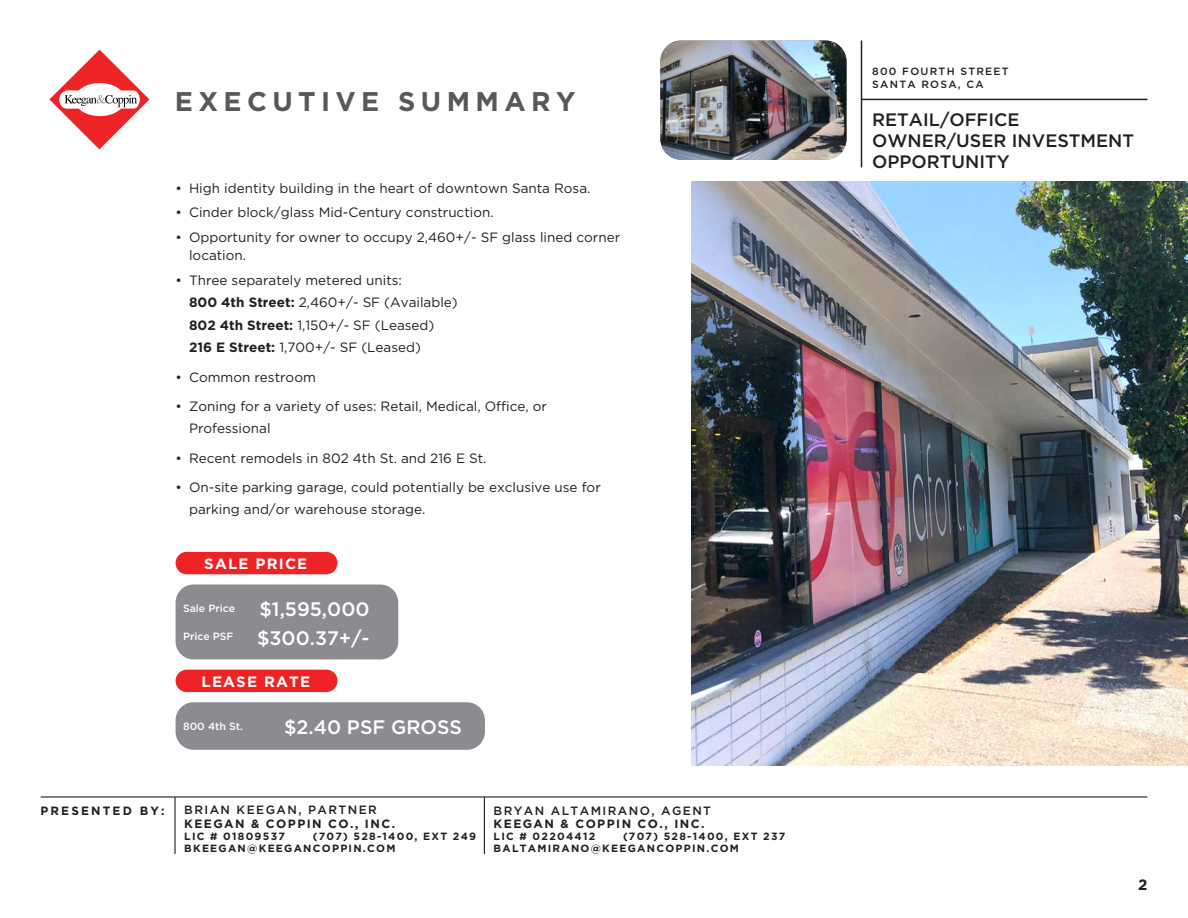
<style>
.page{position:relative;width:1188px;height:918px;background:#fff}
.page>*{position:absolute;margin:0;border:0;box-sizing:border-box;transform-origin:0 0}
.page_title{font:700 27px "Gotham";letter-spacing:.2em;color:#57585a}
.grey_table_-_lg_text{font:500 19.5px "Gotham";color:#fff}
.t1{font:500 18px/21px "Gotham";color:#231f20}
.table_header{font:700 15px "Gotham";letter-spacing:.08em;color:#fff}
.t2{font:700 15px "Gotham";color:#231f20}
.t3{font:13.5px/22.5px "Gotham";color:#231f20}
.t4{font:700 12px "Gotham";letter-spacing:.12em;color:#231f20}
.t5{font:500 12px "Gotham";letter-spacing:.12em;color:#231f20}
.t6{font:700 12px "Gotham";letter-spacing:.18em;color:#231f20}
.t7{font:700 10.5px/12px "Gotham";letter-spacing:.12em;color:#231f20}
.t8{font:500 10.5px/12.6px "Gotham";letter-spacing:.12em;color:#231f20}
.grey_table_-_small_text{font:500 10.5px "Gotham";color:#fff}
.s1{font-weight:700}
</style>
<div class="page">
<img style="left:691px;top:181px;width:497px;height:584px">
<div style="left:176px;top:585px;width:222px;height:74px;background:#8a8c8f;border-radius:18px"></div>
<div style="left:176px;top:552px;width:162px;height:22px;background:#ee2326;border-radius:11px"></div>
<div style="left:176px;top:702px;width:309px;height:48px;background:#8a8c8f;border-radius:18px"></div>
<div style="left:176px;top:670px;width:162px;height:22px;background:#ee2326;border-radius:11px"></div>
<hr style="left:862px;top:99px;width:286px;height:1px;background:#231f20">
<hr style="left:861px;top:40px;width:1px;height:127px;background:#231f20">
<img style="left:660px;top:40px;width:187px;height:120px">
<svg style="left:50px;top:50px;width:99px;height:99px"></svg>
<hr style="left:41px;top:796px;width:1106px;height:2px;background:#231f20">
<hr style="left:174px;top:798px;width:2px;height:56px;background:#231f20">
<hr style="left:484px;top:798px;width:1px;height:56px;background:#231f20">
<p class="page_title" style="left:175px;top:86px;width:402px">EXECUTIVE SUMMARY</p>
<p class="t3" style="left:176px;top:176px;width:416px">• High identity building in the heart of downtown Santa Rosa.</p>
<p class="t3" style="left:176px;top:201px;width:320px">• Cinder block/glass Mid-Century construction.</p>
<p class="t3" style="left:189px;top:228px;width:433px;line-height:18px;text-indent:-14px">• Opportunity for owner to occupy 2,460+/- SF glass lined corner location.</p>
<p class="t3" style="left:189px;top:269px;width:270px;text-indent:-14px">• Three separately metered units:<br><span class="s1">800 4th Street:</span> 2,460+/- SF (Available)<br><span class="s1">802 4th Street:</span> 1,150+/- SF (Leased)<br><span class="s1">216 E Street:</span> 1,700+/- SF (Leased)</p>
<p class="t3" style="left:176px;top:365px;width:142px">• Common restroom</p>
<p class="t3" style="left:189px;top:395px;width:359px;text-indent:-14px">• Zoning for a variety of uses: Retail, Medical, Office, or<br>Professional</p>
<p class="t3" style="left:176px;top:446px;width:312px">• Recent remodels in 802 4th St. and 216 E St.</p>
<p class="t3" style="left:189px;top:476px;width:413px;text-indent:-14px">• On-site parking garage, could potentially be exclusive use for parking and/or warehouse storage.</p>
<p class="table_header" style="left:204px;top:555px;width:105px">SALE PRICE</p>
<p class="grey_table_-_small_text" style="left:183px;top:602px;width:54px">Sale Price</p>
<p class="grey_table_-_lg_text" style="left:259px;top:598px;width:112px">$1,595,000</p>
<p class="grey_table_-_small_text" style="left:183px;top:631px;width:52px">Price PSF</p>
<p class="grey_table_-_lg_text" style="left:257px;top:627px;width:114px">$300.37+/-</p>
<p class="table_header" style="left:202px;top:673px;width:110px">LEASE RATE</p>
<p class="grey_table_-_small_text" style="left:183px;top:721px;width:61px">800 4th St.</p>
<p class="grey_table_-_lg_text" style="left:284px;top:716px;width:180px">$2.40 PSF GROSS</p>
<p class="t6" style="left:40px;top:803px;width:126px">PRESENTED BY:</p>
<p class="t5" style="left:184px;top:803px;width:194px">BRIAN KEEGAN, PARTNER</p>
<p class="t4" style="left:184px;top:816px;width:212px">KEEGAN &amp; COPPIN CO., INC.</p>
<p class="t7" style="left:184px;top:830px;width:102px">LIC # 01809537</p>
<p class="t7" style="left:184px;top:830px;width:293px;text-indent:128px">(707) 528-1400, EXT 249<br>BKEEGAN@KEEGANCOPPIN.COM</p>
<p class="t5" style="left:494px;top:804px;width:219px">BRYAN ALTAMIRANO, AGENT</p>
<p class="t4" style="left:494px;top:817px;width:212px">KEEGAN &amp; COPPIN CO., INC.</p>
<p class="t7" style="left:494px;top:830px;width:103px">LIC # 02204412</p>
<p class="t7" style="left:494px;top:830px;width:293px;text-indent:129px">(707) 528-1400, EXT 237<br>BALTAMIRANO@KEEGANCOPPIN.COM</p>
<p class="t8" style="left:872px;top:65px;width:138px">800 FOURTH STREET<br>SANTA ROSA, CA</p>
<h3 class="t1" style="left:872px;top:109px;width:263px">RETAIL/OFFICE<br>OWNER/USER INVESTMENT<br>OPPORTUNITY</h3>
<p class="t2" style="left:1138px;top:876px;width:11px">2</p>
</div>
